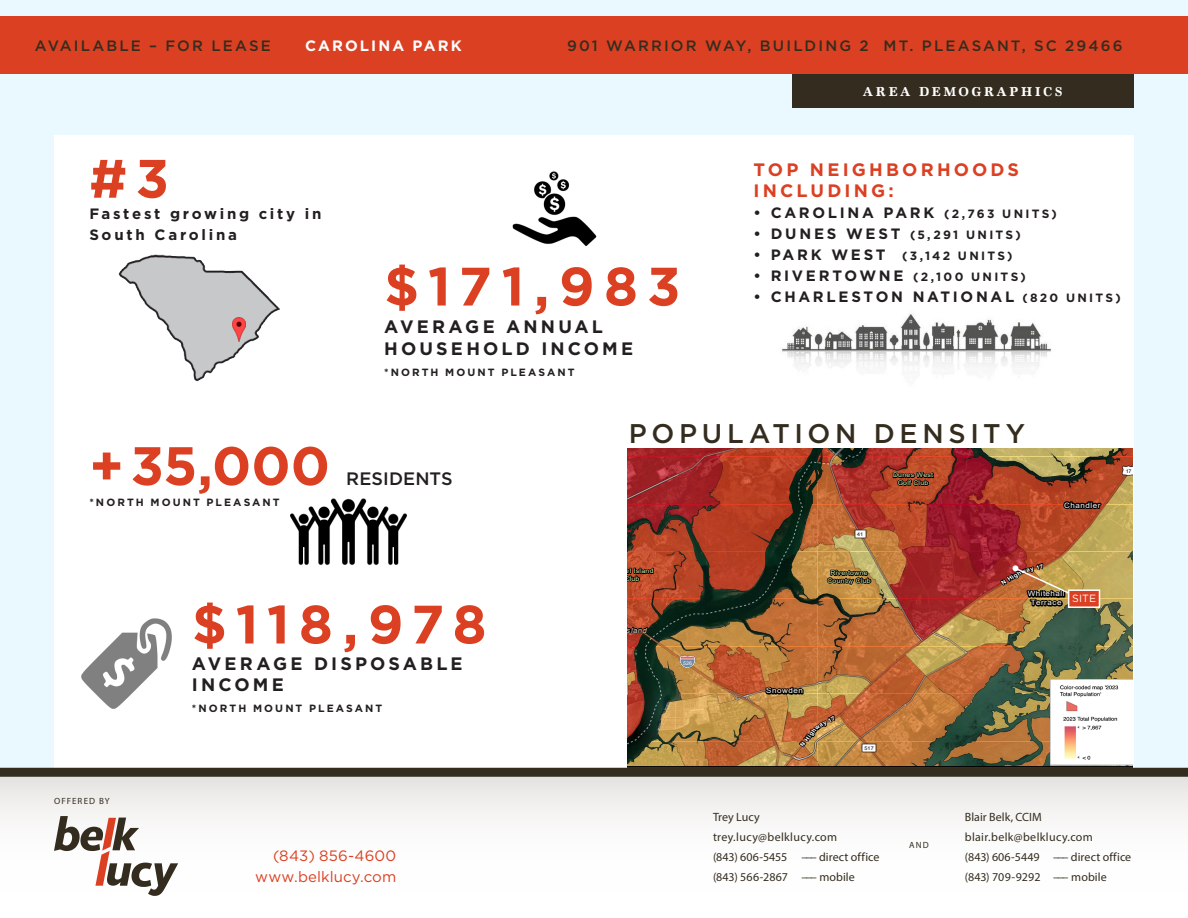
<style>
.page{position:relative;width:1188px;height:918px;background:#fff}
.page>*{position:absolute;margin:0;border:0;box-sizing:border-box;transform-origin:0 0}
.t1{font:700 54px "Gotham";letter-spacing:.15em;color:#db4022}
.t2{font:500 27px "Gotham";letter-spacing:.175em;color:#342d1f}
.t3{font:700 18px/22.5px "Gotham";letter-spacing:.175em;color:#231f20}
.t4{font:700 18px "Gotham";letter-spacing:.175em;color:#db4022}
.t5{font:500 18px "Gotham";letter-spacing:.005em;color:#231f20}
.t6{font:700 15px/21px "Gotham";letter-spacing:.18em;color:#231f20}
.t7{font:500 15px "Gotham";letter-spacing:.14em;color:#342d1f}
.t8{font:15px/21px "Gotham";letter-spacing:.01em;color:#db4022;text-align:right}
.t9{font:700 15px "Gotham";letter-spacing:.14em;color:#fff}
.t10{font:700 13.5px "Marion";letter-spacing:.185em;color:#fff}
.t11{font:12px/20.1px "Myriad Pro";letter-spacing:.01em;color:#342d1f}
.t12{font:700 12px "Gotham";letter-spacing:.19em;color:#231f20}
.t13{font:700 10.5px "Gotham";letter-spacing:.195em;color:#231f20}
.t14{font:10.5px "Gotham";color:#fff}
.t15{font:9px "Myriad Pro";letter-spacing:.12em;color:#342d1f}
.t16{font:7.35px/8.9px "Arial";letter-spacing:.065em;color:#fff;text-align:center;scale:1.09 1}
.t17{font:6.45px/7.6px "Arial";letter-spacing:.035em;color:#def2b6;text-align:center;scale:1.09 1}
.t18{font:700 6.15px "Arial";color:#fff}
.t19{font:700 6px "Arial";color:#fff;scale:1.04 1}
.t20{font:700 6px "Arial";color:#fff;scale:1.05 1}
.t21{font:4.95px "Arial";letter-spacing:.035em;color:#000;scale:1.09 1}
.t22{font:4.95px "Arial";color:#fdfdfd;scale:1.09 1}
.s1{font-size:12px}
.s2{font-size:15px}
</style>
<div class="page">
<div style="left:0;top:0;width:1188px;height:772px;background:#e9f9ff"></div>
<div style="left:54px;top:135px;width:1080px;height:639px;background:#fff"></div>
<img style="left:119px;top:254px;width:161px;height:128px">
<img style="left:782px;top:314px;width:269px;height:54px">
<img style="left:291px;top:498px;width:115px;height:67px">
<hr style="left:628px;top:767px;width:505px;height:1px;background:#00436d">
<img style="left:967px;top:448px;width:166px;height:318px">
<svg style="left:967px;top:456px;width:166px;height:212px;background:#9d623e"></svg>
<img style="left:1120px;top:465px;width:13px;height:14px">
<svg style="left:1061px;top:486px;width:43px;height:26px"></svg>
<svg style="left:1110px;top:645px;width:23px;height:121px"></svg>
<img style="left:1051px;top:680px;width:82px;height:84px">
<hr style="left:628px;top:766px;width:505px;height:1px;background:#000">
<div style="left:1068px;top:589px;width:32px;height:19px;background:#db4022;border:2px solid #fff"></div>
<img style="left:512px;top:171px;width:85px;height:75px">
<img style="left:82px;top:618px;width:90px;height:90px">
<img style="left:233px;top:318px;width:13px;height:23px">
<div style="left:792px;top:73px;width:342px;height:35px;background:#342d1f"></div>
<div style="left:0;top:17px;width:1188px;height:57px;background:#db4022"></div>
<div style="left:0;top:774px;width:1188px;height:144px;background:linear-gradient(to bottom,#ecebe9,#fff)"></div>
<div style="left:0;top:768px;width:1188px;height:9px;background:#342d1f"></div>
<svg style="left:54px;top:816px;width:124px;height:80px"></svg>
<img style="left:628px;top:448px;width:339px;height:319px">
<svg style="left:998px;top:562px;width:82px;height:50px;background:#a26d3e"></svg>
<p class="t7" style="left:35px;top:36px;width:238px">AVAILABLE – FOR LEASE</p>
<p class="t9" style="left:305px;top:36px;width:158px">CAROLINA PARK</p>
<p class="t7" style="left:567px;top:36px;width:557px">901 WARRIOR WAY, BUILDING 2 MT. PLEASANT, SC 29466</p>
<p class="t10" style="left:863px;top:84px;width:201px">AREA DEMOGRAPHICS</p>
<p class="t1" style="left:89px;top:143px;width:81px">#3</p>
<p class="t6" style="left:89px;top:203px;width:234px">Fastest growing city in<br>South Carolina</p>
<p class="t1" style="left:89px;top:430px;width:242px">+35,000</p>
<p class="t13" style="left:89px;top:495px;width:192px">*NORTH MOUNT PLEASANT</p>
<p class="t1" style="left:384px;top:251px;width:298px">$171,983</p>
<p class="t3" style="left:384px;top:315px;width:251px">AVERAGE ANNUAL<br>HOUSEHOLD INCOME</p>
<p class="t13" style="left:384px;top:365px;width:192px">*NORTH MOUNT PLEASANT</p>
<p class="t4" style="left:754px;top:157px;width:267px">TOP NEIGHBORHOODS</p>
<p class="t4" style="left:754px;top:178px;width:142px">INCLUDING:</p>
<p class="t6" style="left:754px;top:202px;width:305px">• CAROLINA PARK <span class="s1">(2,763 UNITS)</span></p>
<p class="t12" style="left:754px;top:227px;width:269px"><span class="s2">• DUNES WEST</span> (5,291 UNITS)</p>
<p class="t12" style="left:754px;top:248px;width:261px"><span class="s2">• PARK WEST</span> (3,142 UNITS)</p>
<p class="t12" style="left:754px;top:269px;width:274px"><span class="s2">• RIVERTOWNE</span> (2,100 UNITS)</p>
<p class="t6" style="left:754px;top:286px;width:369px">• CHARLESTON NATIONAL <span class="s1">(820 UNITS)</span></p>
<p class="t5" style="left:346px;top:467px;width:108px">RESIDENTS</p>
<p class="t2" style="left:629px;top:415px;width:398px">POPULATION DENSITY</p>
<p class="t21" style="left:857px;top:531px;width:7px">41</p>
<p class="t17" style="left:610px;top:567px;width:41px">Daniel Island<br>Club</p>
<p class="t17" style="left:827px;top:569px;width:41px">Rivertowne<br>Country Club</p>
<p class="t17" style="left:893px;top:471px;width:38px">Dunes West<br>Golf Club</p>
<p class="t19" style="left:1000px;top:580px;width:23px;rotate:-31deg">N High</p>
<p class="t16" style="left:1064px;top:501px;width:35px">Chandler</p>
<p class="t21" style="left:1126px;top:468px;width:7px">17</p>
<p class="t15" style="left:54px;top:796px;width:57px">OFFERED BY</p>
<p class="t1" style="left:192px;top:589px;width:296px">$118,978</p>
<p class="t3" style="left:192px;top:654px;width:272px;line-height:21px">AVERAGE DISPOSABLE<br>INCOME</p>
<p class="t13" style="left:192px;top:702px;width:192px">*NORTH MOUNT PLEASANT</p>
<p class="t8" style="left:255px;top:845px;width:143px">(843) 856-4600 www.belklucy.com</p>
<p class="t22" style="left:683px;top:660px;width:10px">526</p>
<p class="t16" style="left:766px;top:686px;width:35px">Snowden</p>
<p class="t20" style="left:818px;top:721px;width:18px;rotate:-27deg">ay 17</p>
<p class="t18" style="left:798px;top:743px;width:23px;rotate:-50deg">N High</p>
<p class="t21" style="left:864px;top:745px;width:10px">517</p>
<p class="t11" style="left:713px;top:806px;width:168px">Trey Lucy trey.lucy@belklucy.com<br>(843) 606-5455 ––– direct office (843) 566-2867 ––– mobile</p>
<p class="t15" style="left:909px;top:840px;width:21px">AND</p>
<p class="t16" style="left:1028px;top:589px;width:35px">Whitehall<br>Terrace</p>
<p class="t14" style="left:1072px;top:592px;width:26px">SITE</p>
<p class="t11" style="left:965px;top:806px;width:168px">Blair Belk, CCIM blair.belk@belklucy.com<br>(843) 606-5449 ––– direct office (843) 709-9292 ––– mobile</p>
</div>
